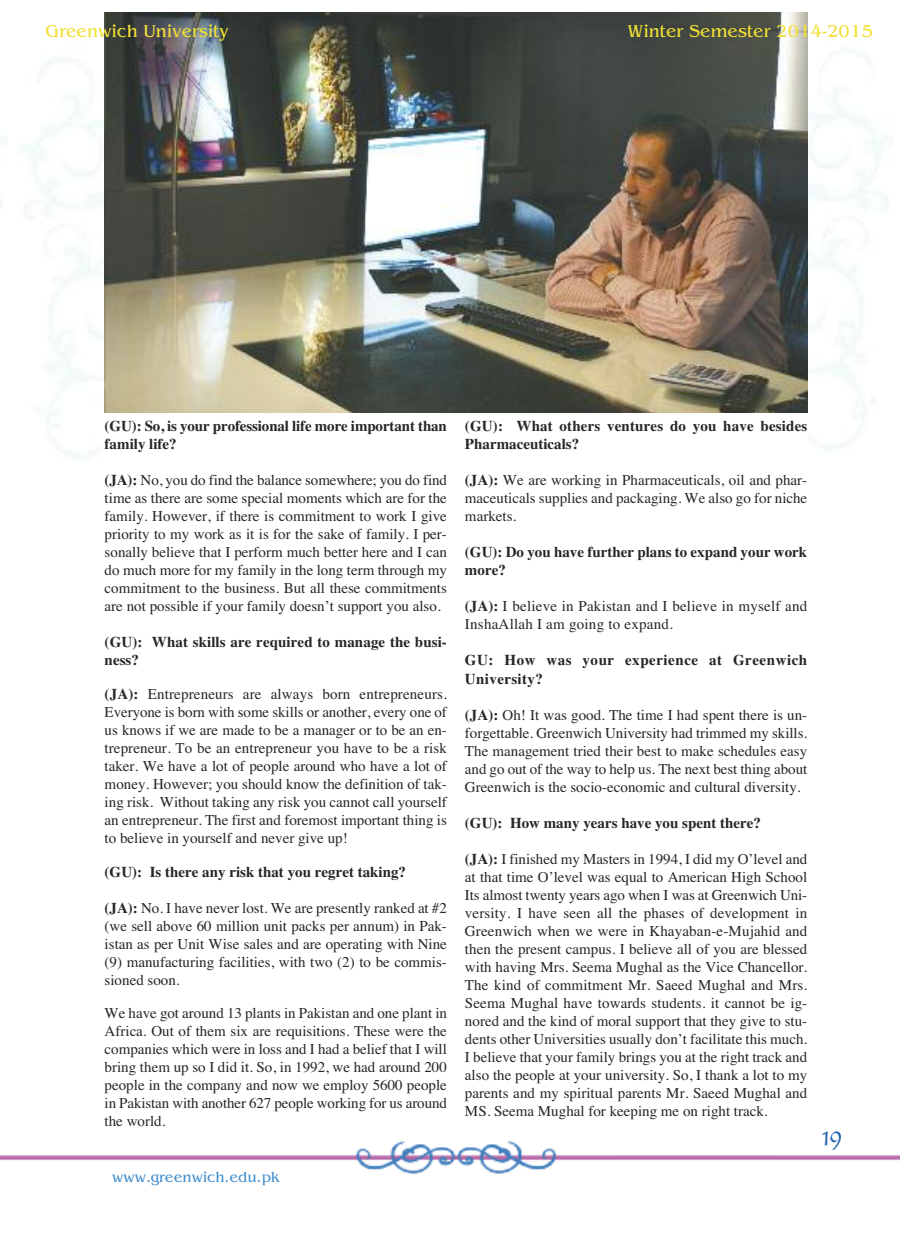
<style>
.page{position:relative;width:912px;height:1236px;background:#fff}
.page>*{position:absolute;margin:0;border:0;box-sizing:border-box;transform-origin:0 0}
.t1{font:27px "Agincort";color:#2567b0}
.t2{font:18px "Benguiat";color:#f1e035}
.t3{font:15px/18px "Times";color:#272627;text-align:justify}
.t4{font:700 15px/18px "Times";color:#272627}
.t5{font:700 15px/18px "Times";letter-spacing:.035em;color:#272627}
.t6{font:15px "Benguiat";color:#4590cf}
.s1{font-weight:700}
</style>
<div class="page">
<img style="left:0;top:1141px;width:898px;height:33px">
<img style="left:25px;top:42px;width:80px;height:416px">
<img style="left:807px;top:46px;width:81px;height:404px">
<img style="left:105px;top:13px;width:702px;height:399px">
<p class="t2" style="left:46px;top:21px;width:184px">Greenwich University</p>
<p class="t2" style="left:627px;top:21px;width:247px">Winter Semester 2014-2015</p>
<p class="t4" style="left:105px;top:417px;width:343px">(GU): So, is your professional life more important than family life?</p>
<p class="t3" style="left:105px;top:471px;width:344px"><span class="s1">(JA):</span> No, you do find the balance somewhere; you do find time as there are some special moments which are for the family. However, if there is commitment to work I give priority to my work as it is for the sake of family. I per&shy;sonally believe that I perform much better here and I can do much more for my family in the long term through my commitment to the business. But all these commitments are not possible if your family doesn’t support you also.</p>
<p class="t4" style="left:105px;top:633px;width:343px">(GU): What skills are required to manage the busi&shy;ness?</p>
<p class="t3" style="left:105px;top:684px;width:344px"><span class="s1">(JA):</span> Entrepreneurs are always born entrepreneurs.<br>Everyone is born with some skills or another, every one of us knows if we are made to be a manager or to be an en&shy;trepreneur. To be an entrepreneur you have to be a risk taker. We have a lot of people around who have a lot of money. However; you should know the definition of tak&shy;ing risk. Without taking any risk you cannot call yourself an entrepreneur. The first and foremost important thing is to believe in yourself and never give up!</p>
<p class="t4" style="left:105px;top:862px;width:303px">(GU): Is there any risk that you regret taking?</p>
<p class="t3" style="left:105px;top:898px;width:344px"><span class="s1">(JA):</span> No. I have never lost. We are presently ranked at #2 (we sell above 60 million unit packs per annum) in Pak&shy;istan as per Unit Wise sales and are operating with Nine (9) manufacturing facilities, with two (2) to be commis&shy;sioned soon.</p>
<p class="t3" style="left:105px;top:1003px;width:344px">We have got around 13 plants in Pakistan and one plant in Africa. Out of them six are requisitions. These were the companies which were in loss and I had a belief that I will bring them up so I did it. So, in 1992, we had around 200 people in the company and now we employ 5600 people in Pakistan with another 627 people working for us around the world.</p>
<p class="t6" style="left:112px;top:1168px;width:169px">www.greenwich.edu.pk</p>
<p class="t4" style="left:465px;top:417px;width:343px">(GU): What others ventures do you have besides<br>Pharmaceuticals?</p>
<p class="t3" style="left:465px;top:471px;width:344px"><span class="s1">(JA):</span> We are working in Pharmaceuticals, oil and phar&shy;maceuticals supplies and packaging. We also go for niche markets.</p>
<p class="t4" style="left:465px;top:543px;width:343px">(GU): Do you have further plans to expand your work more?</p>
<p class="t3" style="left:465px;top:597px;width:344px"><span class="s1">(JA):</span> I believe in Pakistan and I believe in myself and<br>InshaAllah I am going to expand.</p>
<p class="t5" style="left:465px;top:651px;width:343px">GU: How was your experience at Greenwich<br>University?</p>
<p class="t3" style="left:465px;top:705px;width:344px"><span class="s1">(JA):</span> Oh! It was good. The time I had spent there is un&shy;forgettable. Greenwich University had trimmed my skills.<br>The management tried their best to make schedules easy and go out of the way to help us. The next best thing about Greenwich is the socio-economic and cultural diversity.</p>
<p class="t4" style="left:465px;top:813px;width:297px">(GU): How many years have you spent there?</p>
<p class="t3" style="left:465px;top:849px;width:344px"><span class="s1">(JA):</span> I finished my Masters in 1994, I did my O’level and at that time O’level was equal to American High School Its almost twenty years ago when I was at Greenwich Uni&shy;versity. I have seen all the phases of development in Greenwich when we were in Khayaban-e-Mujahid and then the present campus. I believe all of you are blessed with having Mrs. Seema Mughal as the Vice Chancellor.<br>The kind of commitment Mr. Saeed Mughal and Mrs.<br>Seema Mughal have towards students. it cannot be ig&shy;nored and the kind of moral support that they give to stu&shy;dents other Universities usually don’t facilitate this much.<br>I believe that your family brings you at the right track and also the people at your university. So, I thank a lot to my parents and my spiritual parents Mr. Saeed Mughal and MS. Seema Mughal for keeping me on right track.</p>
<h1 class="t1" style="left:821px;top:1122px;width:23px">19</h1>
</div>
